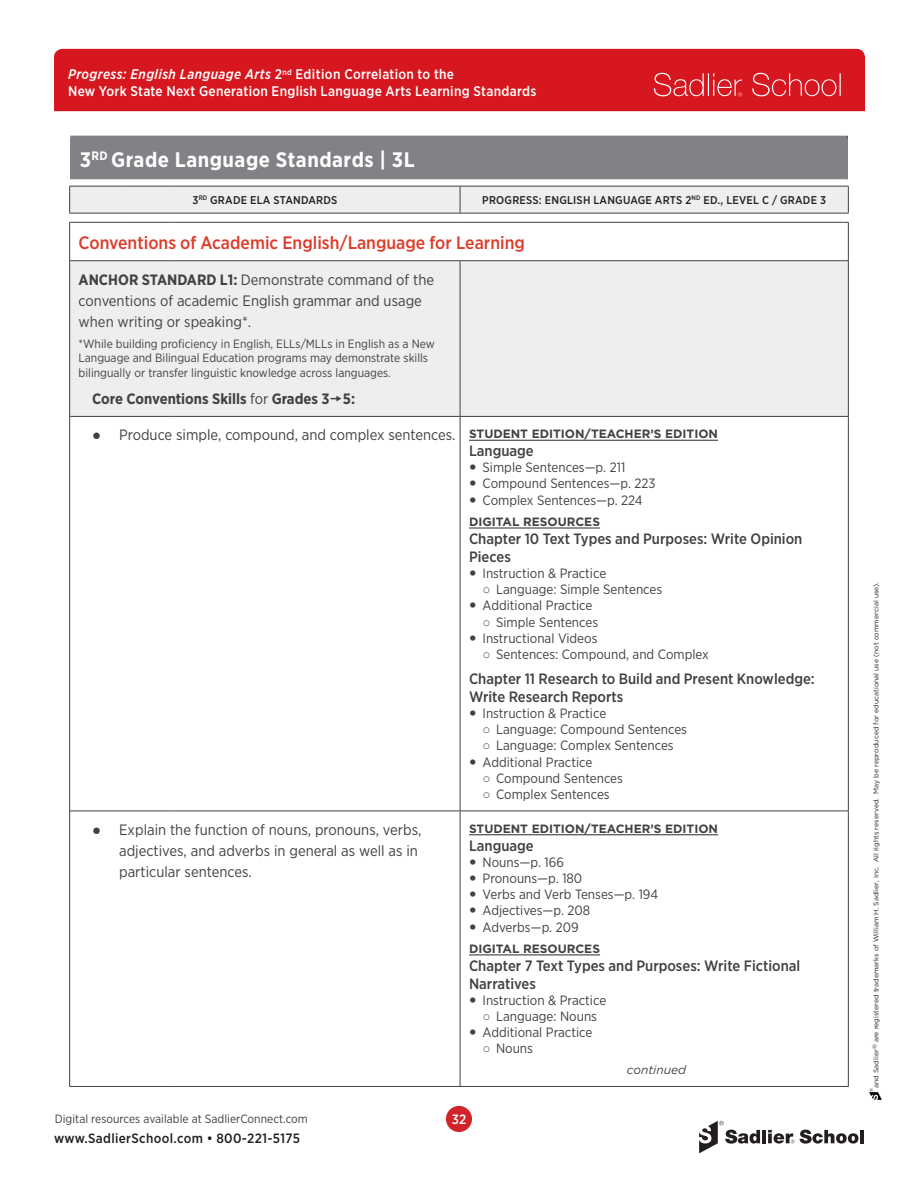
<style>
.page{position:relative;width:918px;height:1188px;background:#fff}
.page>*{position:absolute;margin:0;border:0;box-sizing:border-box;transform-origin:0 0}
.t1{font:700 21px "Gotham Narrow";letter-spacing:.025em;color:#fff}
.RED_CLUSTER{font:500 18px "Gotham Narrow";color:#dc3c2b}
.ANCHOR_HEAD_BLACK{font:15px/21px "Gotham Narrow";color:#414142}
.Features_Citations_H{font:500 15px/18px "Gotham Narrow";color:#414142}
.t2{font:700 15px "Gotham Narrow";color:#414142}
.t3{font:500 14.1px "Gotham Narrow";letter-spacing:.02em;color:#fff}
.t4{font:italic 500 13.95px "Gotham Narrow";letter-spacing:.03em;color:#fff}
.t5{font:13.5px "Gotham Narrow";color:#414142}
.t6{font:500 13.5px "Gotham Narrow";letter-spacing:.025em;color:#231f20}
.t7{font:500 13.5px "Gotham Narrow";color:#fff}
.Footnote{font:12px/14.4px "Gotham Narrow";color:#414142}
.Citation_Subhead{font:700 12px "Gotham";color:#414142}
.CONTINUED{font:italic 12px "Gotham";color:#414142}
.Table_header{font:500 11.25px "Gotham Narrow";letter-spacing:.02em;color:#231f20}
.t8{font:6.9px "Gotham";color:#231f20}
.t9{font:4.8px "Gotham";color:#231f20}
.s1{font-style:normal}
.s2{font-weight:700}
.s3{font-weight:400}
.s4{font-family:"Arial"}
</style>
<div class="page">
<div style="left:54px;top:49px;width:811px;height:62px;background:#d7171f"></div>
<svg style="left:654px;top:73px;width:88px;height:24px;background:#dd3f45"></svg>
<svg style="left:752px;top:73px;width:89px;height:23px;background:#dd3b41"></svg>
<svg style="left:869px;top:1093px;width:13px;height:7px"></svg>
<svg style="left:699px;top:1121px;width:61px;height:32px"></svg>
<hr style="left:762px;top:1130px;width:4px;height:13px;background:#231f20">
<svg style="left:800px;top:1130px;width:59px;height:14px"></svg>
<hr style="left:860px;top:1130px;width:4px;height:13px;background:#231f20">
<svg style="left:768px;top:1130px;width:26px;height:14px"></svg>
<div style="left:446px;top:1106px;width:26px;height:26px;background:#d1232a;border-radius:50%"></div>
<div style="left:71px;top:136px;width:776px;height:44px;background:#808285"></div>
<hr style="left:70px;top:137px;width:1px;height:43px;background:#808285">
<hr style="left:70px;top:136px;width:778px;height:1px;background:#808285">
<hr style="left:847px;top:137px;width:1px;height:43px;background:#414142">
<hr style="left:70px;top:138px;width:778px;height:1px;background:#808285">
<hr style="left:847px;top:139px;width:1px;height:40px;background:#808285">
<hr style="left:70px;top:179px;width:778px;height:1px;background:#dcdddf">
<svg style="left:70px;top:187px;width:778px;height:229px;fill:#eeeeef"></svg>
<div style="left:460px;top:261px;width:388px;height:155px;background:#eeeeef"></div>
<hr style="left:70px;top:811px;width:52px;height:1px;background:#414142">
<hr style="left:122px;top:811px;width:51px;height:1px;background:#414142">
<hr style="left:173px;top:811px;width:287px;height:1px;background:#414142">
<hr style="left:69px;top:1086px;width:53px;height:1px;background:#414142">
<hr style="left:122px;top:1086px;width:51px;height:1px;background:#414142">
<hr style="left:173px;top:1086px;width:287px;height:1px;background:#414142">
<hr style="left:69px;top:223px;width:1px;height:37px;background:#414142">
<hr style="left:848px;top:223px;width:1px;height:37px;background:#414142">
<hr style="left:69px;top:260px;width:53px;height:1px;background:#414142">
<hr style="left:122px;top:260px;width:51px;height:1px;background:#414142">
<hr style="left:173px;top:260px;width:287px;height:1px;background:#414142">
<hr style="left:69px;top:261px;width:1px;height:155px;background:#414142">
<hr style="left:460px;top:261px;width:1px;height:155px;background:#414142">
<hr style="left:69px;top:186px;width:53px;height:1px;background:#414142">
<hr style="left:122px;top:186px;width:51px;height:1px;background:#414142">
<hr style="left:173px;top:186px;width:287px;height:1px;background:#414142">
<hr style="left:460px;top:186px;width:389px;height:1px;background:#414142">
<hr style="left:69px;top:213px;width:53px;height:1px;background:#414142">
<hr style="left:122px;top:213px;width:51px;height:1px;background:#414142">
<hr style="left:173px;top:213px;width:287px;height:1px;background:#414142">
<hr style="left:460px;top:213px;width:389px;height:1px;background:#414142">
<svg style="left:69px;top:187px;width:1px;height:26px"></svg>
<svg style="left:460px;top:187px;width:1px;height:26px"></svg>
<svg style="left:848px;top:187px;width:1px;height:26px"></svg>
<hr style="left:460px;top:260px;width:389px;height:1px;background:#414142">
<hr style="left:848px;top:261px;width:1px;height:155px;background:#414142">
<hr style="left:69px;top:222px;width:53px;height:1px;background:#414142">
<hr style="left:122px;top:222px;width:51px;height:1px;background:#414142">
<hr style="left:173px;top:222px;width:287px;height:1px;background:#414142">
<hr style="left:460px;top:222px;width:389px;height:1px;background:#414142">
<hr style="left:460px;top:416px;width:388px;height:1px;background:#414142">
<hr style="left:848px;top:416px;width:1px;height:395px;background:#414142">
<hr style="left:69px;top:416px;width:53px;height:1px;background:#414142">
<hr style="left:69px;top:417px;width:1px;height:394px;background:#414142">
<hr style="left:122px;top:416px;width:51px;height:1px;background:#414142">
<hr style="left:173px;top:416px;width:287px;height:1px;background:#414142">
<hr style="left:69px;top:811px;width:1px;height:275px;background:#414142">
<hr style="left:460px;top:417px;width:1px;height:394px;background:#414142">
<hr style="left:460px;top:811px;width:389px;height:1px;background:#414142">
<hr style="left:460px;top:1086px;width:389px;height:1px;background:#414142">
<hr style="left:460px;top:811px;width:1px;height:275px;background:#414142">
<hr style="left:848px;top:811px;width:1px;height:275px;background:#414142">
<hr style="left:469px;top:440px;width:249px;height:1px;background:#414142">
<hr style="left:469px;top:527px;width:131px;height:2px;background:#414142">
<hr style="left:469px;top:834px;width:249px;height:1px;background:#414142">
<hr style="left:469px;top:954px;width:131px;height:1px;background:#414142">
<svg style="left:331px;top:396px;width:11px;height:6px"></svg>
<p class="t4" style="left:68px;top:65px;width:388px">Progress: English Language Arts <span class="s1">2</span><sup>nd</sup> <span class="s1">Edition Correlation to the</span></p>
<p class="t3" style="left:68px;top:82px;width:470px">New York State Next Generation English Language Arts Learning Standards</p>
<h1 class="t1" style="left:80px;top:147px;width:337px">3<sup>RD</sup> Grade Language Standards | 3L</h1>
<p class="Table_header" style="left:192px;top:193px;width:146px">3<sup>RD</sup> GRADE ELA STANDARDS</p>
<p class="Table_header" style="left:482px;top:193px;width:345px">PROGRESS: ENGLISH LANGUAGE ARTS 2<sup>ND</sup> ED., LEVEL C / GRADE 3</p>
<p class="RED_CLUSTER" style="left:79px;top:231px;width:448px">Conventions of Academic English/Language for Learning</p>
<p class="ANCHOR_HEAD_BLACK" style="left:79px;top:269px;width:357px"><span class="s2">ANCHOR STANDARD L1:</span> Demonstrate command of the conventions of academic English grammar and usage when writing or speaking*.</p>
<p class="Footnote" style="left:79px;top:336px;width:358px">*While building proficiency in English, ELLs/MLLs in English as a New<br>Language and Bilingual Education programs may demonstrate skills bilingually or transfer linguistic knowledge across languages.</p>
<p class="t2" style="left:92px;top:390px;width:265px">Core Conventions Skills <span class="s3">for</span> Grades 3 5:</p>
<p class="ANCHOR_HEAD_BLACK" style="left:92px;top:424px;width:365px"><span class="s4">●</span> Produce simple, compound, and complex sentences.</p>
<p class="Citation_Subhead" style="left:469px;top:426px;width:251px">STUDENT EDITION/TEACHER’S EDITION</p>
<p class="Features_Citations_H" style="left:469px;top:442px;width:66px">Language</p>
<p class="t5" style="left:483px;top:459px;width:144px">Simple Sentences—p. 211</p>
<p class="t5" style="left:483px;top:475px;width:175px">Compound Sentences—p. 223</p>
<p class="t5" style="left:483px;top:491px;width:162px">Complex Sentences—p. 224</p>
<p class="Citation_Subhead" style="left:469px;top:514px;width:132px">DIGITAL RESOURCES</p>
<p class="Features_Citations_H" style="left:469px;top:529px;width:335px">Chapter 10 Text Types and Purposes: Write Opinion<br>Pieces</p>
<p class="t5" style="left:483px;top:565px;width:125px">Instruction &amp; Practice</p>
<p class="t5" style="left:483px;top:581px;width:181px"><span class="s4">○</span> Language: Simple Sentences</p>
<p class="t5" style="left:483px;top:597px;width:111px">Additional Practice</p>
<p class="t5" style="left:483px;top:613px;width:117px"><span class="s4">○</span> Simple Sentences</p>
<p class="t5" style="left:483px;top:630px;width:116px">Instructional Videos</p>
<p class="t5" style="left:483px;top:646px;width:228px"><span class="s4">○</span> Sentences: Compound, and Complex</p>
<p class="Features_Citations_H" style="left:469px;top:669px;width:347px">Chapter 11 Research to Build and Present Knowledge:<br>Write Research Reports</p>
<p class="t5" style="left:483px;top:705px;width:125px">Instruction &amp; Practice</p>
<p class="t5" style="left:483px;top:721px;width:206px"><span class="s4">○</span> Language: Compound Sentences</p>
<p class="t5" style="left:483px;top:737px;width:193px"><span class="s4">○</span> Language: Complex Sentences</p>
<p class="t5" style="left:483px;top:753px;width:111px">Additional Practice</p>
<p class="t5" style="left:483px;top:770px;width:142px"><span class="s4">○</span> Compound Sentences</p>
<p class="t5" style="left:483px;top:786px;width:129px"><span class="s4">○</span> Complex Sentences</p>
<p class="ANCHOR_HEAD_BLACK" style="left:119px;top:819px;width:304px;text-indent:-27px"><span class="s4">●</span> Explain the function of nouns, pronouns, verbs, adjectives, and adverbs in general as well as in particular sentences.</p>
<p class="Citation_Subhead" style="left:469px;top:820px;width:251px">STUDENT EDITION/TEACHER’S EDITION</p>
<p class="Features_Citations_H" style="left:469px;top:836px;width:66px">Language</p>
<p class="t5" style="left:483px;top:854px;width:83px">Nouns—p. 166</p>
<p class="t5" style="left:483px;top:870px;width:101px">Pronouns—p. 180</p>
<p class="t5" style="left:483px;top:886px;width:177px">Verbs and Verb Tenses—p. 194</p>
<p class="t5" style="left:483px;top:902px;width:109px">Adjectives—p. 208</p>
<p class="t5" style="left:483px;top:918px;width:98px">Adverbs—p. 209</p>
<p class="Citation_Subhead" style="left:469px;top:940px;width:132px">DIGITAL RESOURCES</p>
<p class="Features_Citations_H" style="left:469px;top:956px;width:333px">Chapter 7 Text Types and Purposes: Write Fictional<br>Narratives</p>
<p class="t5" style="left:483px;top:992px;width:125px">Instruction &amp; Practice</p>
<p class="t5" style="left:483px;top:1008px;width:116px"><span class="s4">○</span> Language: Nouns</p>
<p class="t5" style="left:483px;top:1024px;width:111px">Additional Practice</p>
<p class="t5" style="left:483px;top:1040px;width:52px"><span class="s4">○</span> Nouns</p>
<p class="CONTINUED" style="left:627px;top:1063px;width:61px">continued</p>
<p class="Footnote" style="left:55px;top:1111px;width:255px">Digital resources available at SadlierConnect.com</p>
<p class="t7" style="left:452px;top:1110px;width:16px">32</p>
<p class="t6" style="left:54px;top:1129px;width:248px">www.SadlierSchool.com • 800-221-5175</p>
<p class="t8" style="left:872px;top:1088px;width:507px;rotate:-90deg">and Sadlier<sup>®</sup> are registered trademarks of William H. Sadlier, Inc. All rights reserved. May be reproduced for educational use (not commercial use).</p>
<p class="t9" style="left:868px;top:1092px;width:6px;rotate:-90deg">®</p>
</div>
